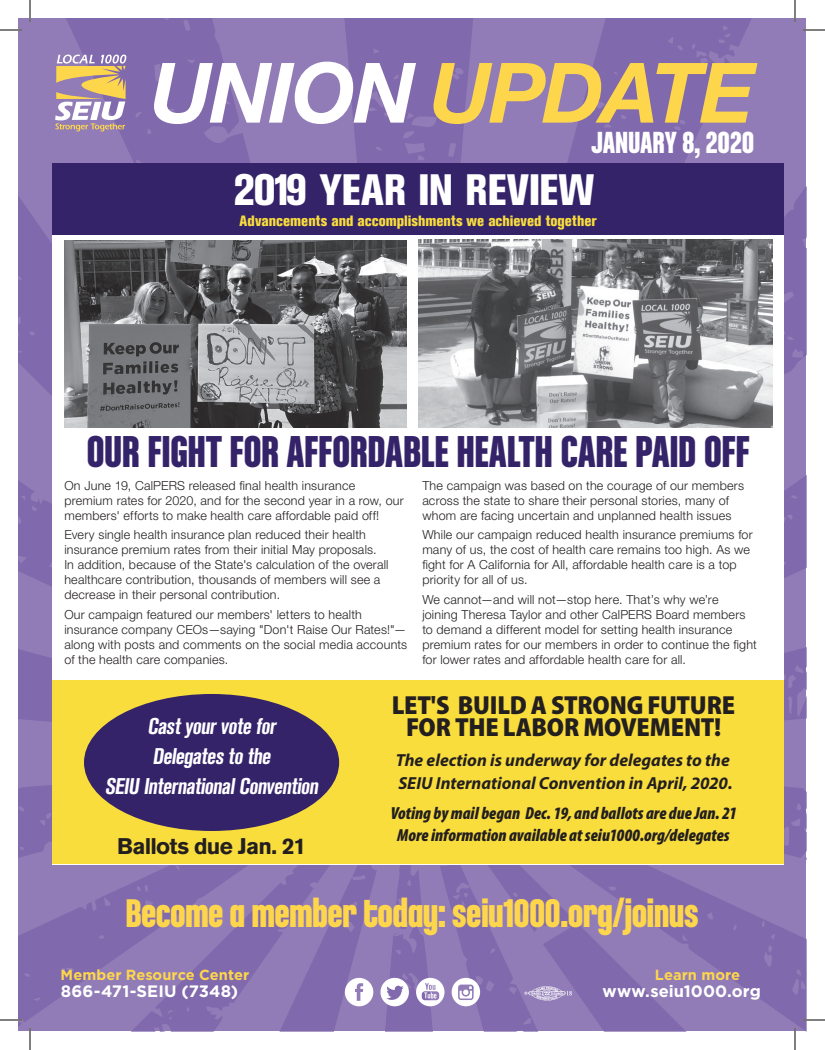
<style>
.page{position:relative;width:825px;height:1050px;background:#fff}
.page>*{position:absolute;margin:0;border:0;box-sizing:border-box;transform-origin:0 0}
.t1{font:47.5px "Chalet Comprime Hong Kong Eighty";color:#35236a}
.t2{font:800 condensed 43.5px "Akzidenz Grotesk BE";letter-spacing:-.015em;color:#fff}
.t3{font:42.5px "Chalet Comprime Hong Kong Eighty";letter-spacing:-.015em;color:#fed64c}
.t4{font:32.5px "Chalet Comprime Hong Kong Eighty";letter-spacing:-.005em;color:#fff}
.t5{font:900 semi-condensed 26.25px/22.5px "Myriad Pro";letter-spacing:-.01em;color:#231f20;text-align:center}
.t6{font:700 condensed 22.5px/30px "Akzidenz Grotesk BE";color:#fff;text-align:center}
.t7{font:700 22.5px "Akzidenz Grotesk BE";letter-spacing:-.03em;color:#231f20}
.t8{font:italic 900 condensed 17.5px/22.5px "Myriad Pro";color:#231f20;text-align:center}
.t9{font:italic 700 17.5px/22.5px "Myriad Pro";color:#231f20}
.t10{font:700 16.5px "Gotham";letter-spacing:.005em;color:#fff}
.t11{font:800 condensed 14.75px "Akzidenz Grotesk BE";color:#f9dd3c}
.t12{font:700 14.62px "Gotham";letter-spacing:.005em;color:#fed64c}
.t13{font:300 12.5px/15px "Helvetica Neue LT Std";letter-spacing:.015em;color:#231f20}
</style>
<div class="page">
<div style="left:19px;top:19px;width:787px;height:1012px;background:linear-gradient(to right,#8872b1,#8973b2)"></div>
<svg style="left:434px;top:63px;width:323px;height:61px;background:#c2a37f"></svg>
<svg style="left:154px;top:62px;width:262px;height:62px"></svg>
<svg style="left:55px;top:55px;width:71px;height:76px;background:#c2aba2"></svg>
<div style="left:52px;top:164px;width:732px;height:700px;background:#fff"></div>
<svg style="left:345px;top:864px;width:138px;height:167px;background:#9481b9"></svg>
<div style="left:52px;top:681px;width:732px;height:183px;background:#f9dd3c"></div>
<div style="left:52px;top:163px;width:732px;height:71px;background:#35236a"></div>
<img style="left:64px;top:240px;width:343px;height:187px">
<img style="left:418px;top:240px;width:354px;height:188px">
<div style="left:84px;top:694px;width:255px;height:137px;background:#35236a;border-radius:50%"></div>
<img style="left:525px;top:986px;width:47px;height:17px">
<svg style="left:0;top:29px;width:22px;height:2px"></svg>
<svg style="left:802px;top:29px;width:23px;height:2px"></svg>
<svg style="left:0;top:1019px;width:22px;height:2px"></svg>
<svg style="left:802px;top:1019px;width:23px;height:2px"></svg>
<svg style="left:29px;top:0;width:2px;height:22px"></svg>
<svg style="left:29px;top:1028px;width:2px;height:22px"></svg>
<svg style="left:794px;top:0;width:2px;height:22px"></svg>
<svg style="left:794px;top:1028px;width:2px;height:22px"></svg>
<h3 class="t4" style="left:592px;top:124px;width:164px">JANUARY 8, 2020</h3>
<h2 class="t2" style="left:234px;top:165px;width:362px">2019 YEAR IN REVIEW</h2>
<p class="t11" style="left:240px;top:212px;width:359px">Advancements and accomplishments we achieved together</p>
<h1 class="t1" style="left:87px;top:424px;width:664px">OUR FIGHT FOR AFFORDABLE HEALTH CARE PAID OFF</h1>
<p class="t13" style="left:64px;top:478px;width:341px">On June 19, CalPERS released final health insurance premium rates for 2020, and for the second year in a row, our members' efforts to make health care affordable paid off!</p>
<p class="t13" style="left:64px;top:527px;width:326px">Every single health insurance plan reduced their health insurance premium rates from their initial May proposals.<br>In addition, because of the State's calculation of the overall healthcare contribution, thousands of members will see a decrease in their personal contribution.</p>
<p class="t13" style="left:64px;top:607px;width:344px">Our campaign featured our members' letters to health insurance company CEOs—saying "Don't Raise Our Rates!"— along with posts and comments on the social media accounts of the health care companies.</p>
<p class="t13" style="left:422px;top:478px;width:323px">The campaign was based on the courage of our members across the state to share their personal stories, many of whom are facing uncertain and unplanned health issues</p>
<p class="t13" style="left:422px;top:527px;width:332px">While our campaign reduced health insurance premiums for many of us, the cost of health care remains too high. As we fight for A California for All, affordable health care is a top priority for all of us.</p>
<p class="t13" style="left:422px;top:592px;width:336px">We cannot—and will not—stop here. That’s why we’re joining Theresa Taylor and other CalPERS Board members to demand a different model for setting health insurance premium rates for our members in order to continue the fight for lower rates and affordable health care for all.</p>
<h3 class="t6" style="left:105px;top:711px;width:219px">Castyourvote for<br>Delegatesto the<br>SEIU InternationalConvention</h3>
<h3 class="t7" style="left:117px;top:833px;width:190px">Ballots due Jan. 21</h3>
<h3 class="t5" style="left:392px;top:693px;width:345px">LET'S BUILD A STRONG FUTURE<br>FOR THE LABOR MOVEMENT!</h3>
<h3 class="t9" style="left:396px;top:748px;width:338px">The election is underway for delegates to the<br>SEIU International Convention in April, 2020.</h3>
<h3 class="t8" style="left:391px;top:801px;width:348px">Voting by mail began Dec. 19, and ballots are due Jan. 21<br>More information available at seiu1000.org/delegates</h3>
<h3 class="t3" style="left:125px;top:888px;width:575px">Become a member today: seiu1000.org/joinus</h3>
<p class="t12" style="left:61px;top:966px;width:190px">Member Resource Center</p>
<h3 class="t10" style="left:61px;top:982px;width:179px">866-471-SEIU (7348)</h3>
<p class="t12" style="left:655px;top:966px;width:87px">Learn more</p>
<h3 class="t10" style="left:603px;top:982px;width:160px">www.seiu1000.org</h3>
</div>
